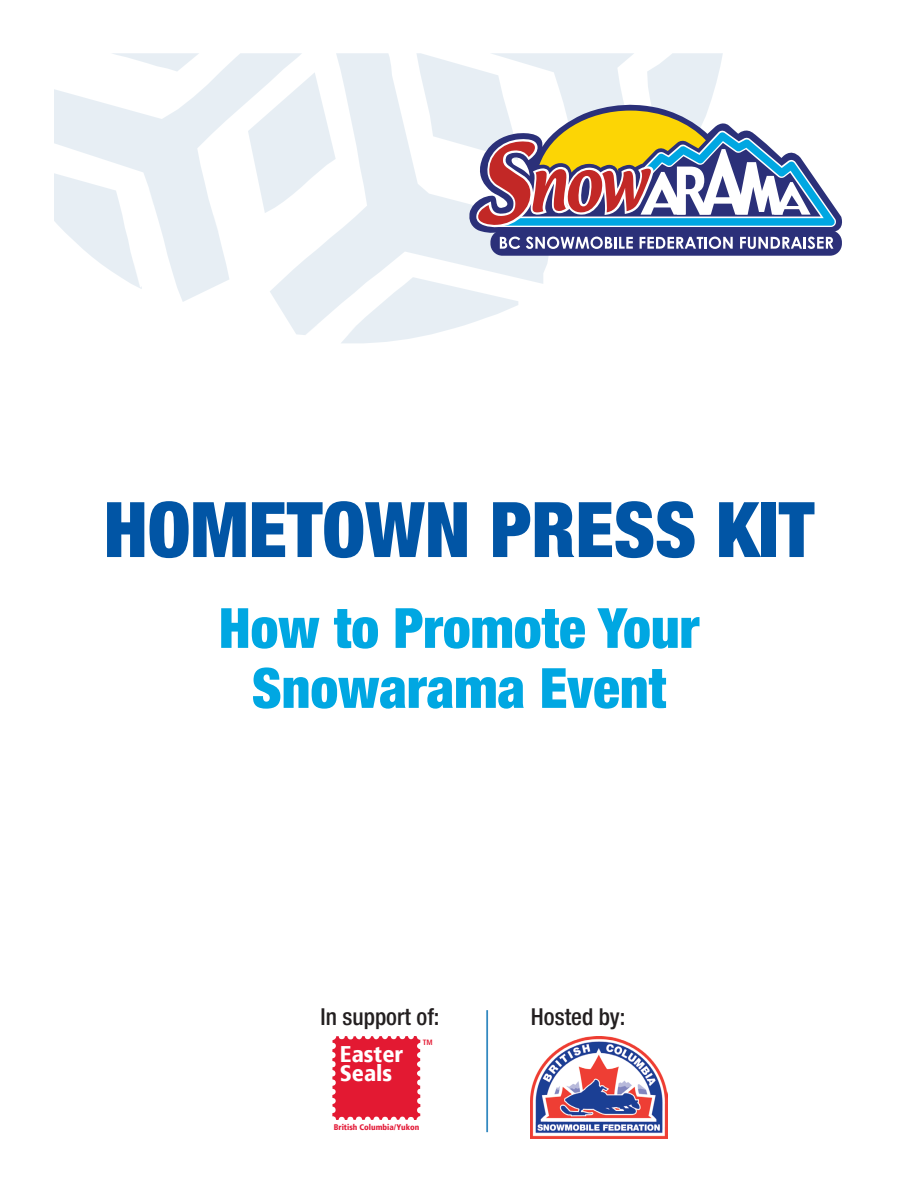
<style>
.page{position:relative;width:918px;height:1188px;background:#fff}
.page>*{position:absolute;margin:0;border:0;box-sizing:border-box;transform-origin:0 0}
.Section_Heading{font:900 condensed 76.8px "Helvetica Neue";color:#0155a5}
.Section_Heading-2{font:900 condensed 55.5px/60px "Helvetica Neue";color:#00a7e2;text-align:center}
.t1{font:500 condensed 23.4px "Helvetica Neue";color:#231f20}
.t2{font:900 condensed 22.65px/19.5px "Frutiger";color:#fff}
.t3{font:900 condensed 8.25px "Frutiger";color:#e31937}
.t4{font:700 condensed 7.65px "Frutiger LT Std";color:#e31932}
</style>
<div class="page">
<svg style="left:54px;top:53px;width:216px;height:249px"></svg>
<svg style="left:270px;top:53px;width:279px;height:282px;fill:#e7eef4"></svg>
<svg style="left:248px;top:72px;width:88px;height:141px"></svg>
<svg style="left:54px;top:173px;width:88px;height:116px"></svg>
<svg style="left:341px;top:277px;width:177px;height:66px"></svg>
<svg style="left:466px;top:209px;width:376px;height:26px"></svg>
<div style="left:490px;top:230px;width:352px;height:26px;background:#2b3079;border-radius:12px"></div>
<svg style="left:500px;top:237px;width:20px;height:12px"></svg>
<svg style="left:526px;top:237px;width:107px;height:12px"></svg>
<svg style="left:640px;top:237px;width:93px;height:12px"></svg>
<svg style="left:740px;top:237px;width:93px;height:12px"></svg>
<svg style="left:416px;top:53px;width:420px;height:174px"></svg>
<hr style="left:486px;top:1010px;width:2px;height:122px;background:#006cb1">
<svg style="left:332px;top:1036px;width:88px;height:84px;background:#e52b42"></svg>
<img style="left:531px;top:1036px;width:137px;height:102px">
<p class="Section_Heading" style="left:104px;top:482px;width:712px">HOMETOWN PRESS KIT</p>
<p class="Section_Heading-2" style="left:219px;top:597px;width:482px">How to Promote Your<br>Snowarama Event</p>
<p class="t1" style="left:321px;top:1002px;width:120px">In support of:</p>
<p class="t1" style="left:531px;top:1002px;width:96px">Hosted by:</p>
<p class="t2" style="left:340px;top:1044px;width:65px">Easter<br>Seals</p>
<p class="t4" style="left:423px;top:1038px;width:11px">TM</p>
<p class="t3" style="left:334px;top:1123px;width:87px">British Columbia/Yukon</p>
</div>
